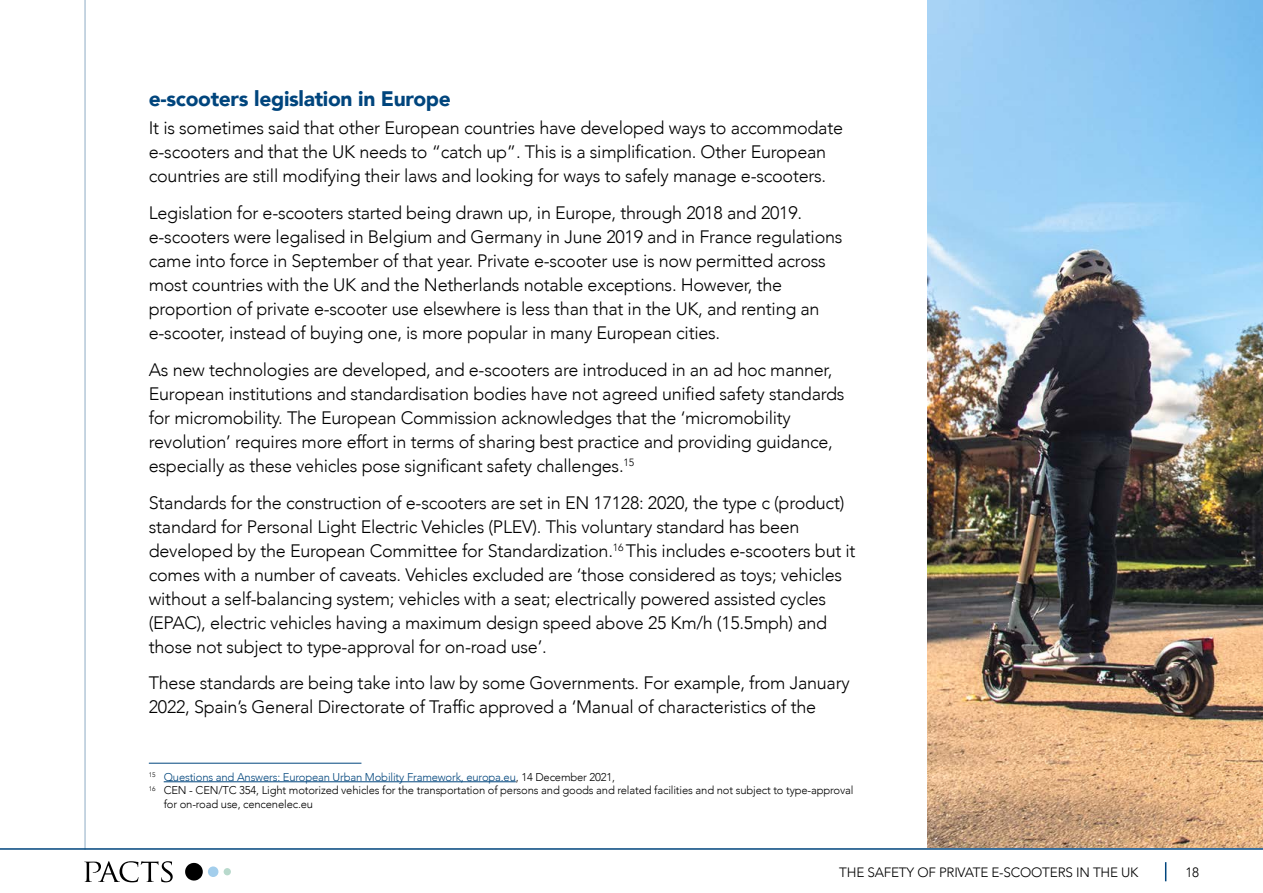
<style>
.page{position:relative;width:1263px;height:893px;background:#fff}
.page>*{position:absolute;margin:0;border:0;box-sizing:border-box;transform-origin:0 0}
.H2_Sub_head{font:900 21px "Avenir";letter-spacing:-.015em;color:#00457d}
.P_Body_copy{font:300 18px/24px "Avenir";letter-spacing:-.015em;color:#000}
.t1{font:300 13.5px "Avenir";letter-spacing:-.015em;color:#000}
.H6_Footnote{font:300 11.25px/13.5px "Avenir";letter-spacing:-.015em;color:#000}
.H6_Footnote-2{font:300 11.25px "Avenir";letter-spacing:-.015em;color:#00457c}
.s1{color:#000}
</style>
<div class="page">
<hr style="left:149px;top:763px;width:212px;height:1px;background:#00457d">
<hr style="left:164px;top:781px;width:352px;height:1px;background:#00457c">
<img style="left:927px;top:0;width:336px;height:848px">
<svg style="left:1165px;top:862px;width:1px;height:19px"></svg>
<div style="left:208px;top:866px;width:10px;height:11px;background:#a3ceec;border-radius:50%"></div>
<div style="left:224px;top:868px;width:7px;height:7px;background:#b8d9cc;border-radius:50%"></div>
<svg style="left:185px;top:863px;width:18px;height:17px"></svg>
<svg style="left:84px;top:861px;width:89px;height:21px"></svg>
<hr style="left:84px;top:0;width:2px;height:850px;background:#b3c7d8">
<hr style="left:0;top:848px;width:1263px;height:2px;background:#00457d">
<h2 class="H2_Sub_head" style="left:149px;top:81px;width:304px">e-scooters legislation in Europe</h2>
<p class="P_Body_copy" style="left:149px;top:116px;width:696px">It is sometimes said that other European countries have developed ways to accommodate e-scooters and that the UK needs to “catch up”. This is a simplification. Other European countries are still modifying their laws and looking for ways to safely manage e-scooters.</p>
<p class="P_Body_copy" style="left:149px;top:201px;width:695px">Legislation for e-scooters started being drawn up, in Europe, through 2018 and 2019. e-scooters were legalised in Belgium and Germany in June 2019 and in France regulations came into force in September of that year. Private e-scooter use is now permitted across most countries with the UK and the Netherlands notable exceptions. However, the proportion of private e-scooter use elsewhere is less than that in the UK, and renting an e-scooter, instead of buying one, is more popular in many European cities.</p>
<p class="P_Body_copy" style="left:149px;top:358px;width:697px">As new technologies are developed, and e-scooters are introduced in an ad hoc manner, European institutions and standardisation bodies have not agreed unified safety standards for micromobility. The European Commission acknowledges that the ‘micromobility revolution’ requires more effort in terms of sharing best practice and providing guidance, especially as these vehicles pose significant safety challenges.<sup>15</sup></p>
<p class="P_Body_copy" style="left:149px;top:490px;width:708px">Standards for the construction of e-scooters are set in EN 17128: 2020, the type c (product) standard for Personal Light Electric Vehicles (PLEV). This voluntary standard has been developed by the European Committee for Standardization.<sup>16</sup> This includes e-scooters but it comes with a number of caveats. Vehicles excluded are ‘those considered as toys; vehicles without a self-balancing system; vehicles with a seat; electrically powered assisted cycles (EPAC), electric vehicles having a maximum design speed above 25 Km/h (15.5mph) and those not subject to type-approval for on-road use’.</p>
<p class="P_Body_copy" style="left:149px;top:671px;width:702px">These standards are being take into law by some Governments. For example, from January<br>2022, Spain’s General Directorate of Traffic approved a ‘Manual of characteristics of the</p>
<h6 class="H6_Footnote-2" style="left:149px;top:770px;width:468px"><sup>15</sup> Questions and Answers: European Urban Mobility Framework, europa.eu<span class="s1">, 14 December 2021,</span></h6>
<h6 class="H6_Footnote" style="left:164px;top:784px;width:691px;text-indent:-15px"><sup>16</sup> CEN - CEN/TC 354, Light motorized vehicles for the transportation of persons and goods and related facilities and not subject to type-approval for on-road use, cencenelec.eu</h6>
<p class="t1" style="left:839px;top:864px;width:301px">THE SAFETY OF PRIVATE E-SCOOTERS IN THE UK</p>
<p class="t1" style="left:1185px;top:864px;width:15px">18</p>
</div>
